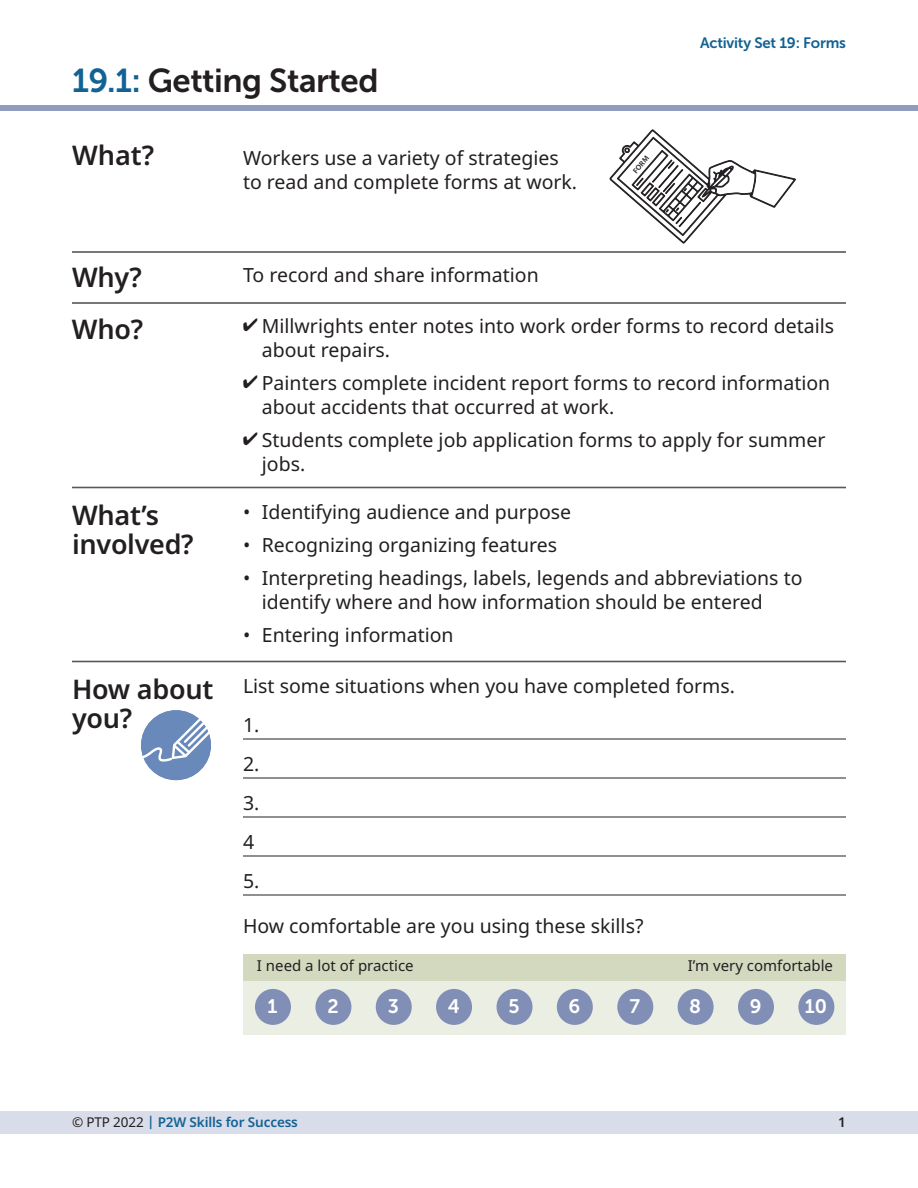
<style>
.page{position:relative;width:918px;height:1188px;background:#fff}
.page>*{position:absolute;margin:0;border:0;box-sizing:border-box;transform-origin:0 0}
.t1{font:33px "Museo Sans 700";letter-spacing:-.015em;color:#231f20}
.t2{font:600 27px/28.5px "Noto Sans";letter-spacing:-.01em;color:#231f20}
.t3{font:19.5px/24px "Noto Sans";color:#231f20}
.t4{font:19.5px "Museo Sans 700";color:#fff}
.t5{font:15px "Noto Sans";color:#231f20}
.t6{font:15px "Museo Sans 700";letter-spacing:-.015em;color:#126294}
.t7{font:600 13.5px "Noto Sans";letter-spacing:-.01em;color:#126294}
.t8{font:600 13.5px "Noto Sans";color:#231f20}
.t9{font:600 7.65px "Myriad Pro";color:#231f20}
.s1{color:#126294}
.s2{font-weight:400;color:#231f20}
</style>
<div class="page">
<div style="left:0;top:1112px;width:918px;height:22px;background:#d9dce9"></div>
<hr style="left:243px;top:739px;width:603px;height:1px;background:#231f20">
<hr style="left:243px;top:778px;width:603px;height:1px;background:#231f20">
<hr style="left:243px;top:817px;width:603px;height:1px;background:#231f20">
<hr style="left:243px;top:856px;width:603px;height:1px;background:#231f20">
<hr style="left:243px;top:895px;width:603px;height:1px;background:#231f20">
<div style="left:0;top:105px;width:918px;height:6px;background:#919dbf"></div>
<hr style="left:72px;top:251px;width:774px;height:2px;background:#797677">
<hr style="left:72px;top:302px;width:774px;height:2px;background:#797677">
<hr style="left:72px;top:487px;width:774px;height:1px;background:#5a5757">
<svg style="left:609px;top:129px;width:187px;height:115px"></svg>
<hr style="left:72px;top:661px;width:774px;height:1px;background:#5a5757">
<div style="left:141px;top:710px;width:70px;height:70px;background:#6989bb;border-radius:50%"></div>
<svg style="left:141px;top:710px;width:70px;height:54px"></svg>
<div style="left:243px;top:954px;width:603px;height:81px;background:#ebeee3"></div>
<div style="left:243px;top:954px;width:603px;height:27px;background:#d2d9bf"></div>
<div style="left:255px;top:989px;width:36px;height:36px;background:#818fb6;border-radius:50%"></div>
<div style="left:315px;top:989px;width:36px;height:36px;background:#818fb6;border-radius:50%"></div>
<div style="left:376px;top:989px;width:36px;height:36px;background:#818fb6;border-radius:50%"></div>
<div style="left:436px;top:989px;width:36px;height:36px;background:#818fb6;border-radius:50%"></div>
<div style="left:497px;top:989px;width:36px;height:36px;background:#818fb6;border-radius:50%"></div>
<div style="left:557px;top:989px;width:36px;height:36px;background:#818fb6;border-radius:50%"></div>
<div style="left:617px;top:989px;width:36px;height:36px;background:#818fb6;border-radius:50%"></div>
<div style="left:678px;top:989px;width:36px;height:36px;background:#818fb6;border-radius:50%"></div>
<div style="left:738px;top:989px;width:36px;height:36px;background:#818fb6;border-radius:50%"></div>
<div style="left:798px;top:989px;width:36px;height:36px;background:#818fb6;border-radius:50%"></div>
<p class="t1" style="left:72px;top:69px;width:308px"><span class="s1">19.1:</span> Getting Started</p>
<p class="t2" style="left:72px;top:144px;width:84px">What?</p>
<p class="t3" style="left:243px;top:148px;width:336px">Workers use a variety of strategies to read and complete forms at work.</p>
<p class="t9" style="left:631px;top:169px;width:21px;rotate:-49deg">FORM</p>
<p class="t6" style="left:700px;top:38px;width:147px">Activity Set 19: Forms</p>
<p class="t2" style="left:72px;top:266px;width:72px">Why?</p>
<p class="t3" style="left:243px;top:265px;width:297px">To record and share information</p>
<p class="t2" style="left:72px;top:318px;width:73px">Who?</p>
<p class="t3" style="left:262px;top:316px;width:574px;text-indent:-19px">✔ Millwrights enter notes into work order forms to record details about repairs.</p>
<p class="t3" style="left:262px;top:373px;width:570px;text-indent:-19px">✔ Painters complete incident report forms to record information about accidents that occurred at work.</p>
<p class="t3" style="left:262px;top:430px;width:565px;text-indent:-19px">✔ Students complete job application forms to apply for summer jobs.</p>
<p class="t2" style="left:72px;top:504px;width:123px">What’s involved?</p>
<p class="t3" style="left:243px;top:502px;width:330px">• Identifying audience and purpose</p>
<p class="t3" style="left:243px;top:535px;width:316px">• Recognizing organizing features</p>
<p class="t3" style="left:262px;top:568px;width:542px;text-indent:-19px">• Interpreting headings, labels, legends and abbreviations to identify where and how information should be entered</p>
<p class="t3" style="left:243px;top:625px;width:212px">• Entering information</p>
<p class="t2" style="left:72px;top:678px;width:143px">How about you?</p>
<p class="t3" style="left:243px;top:676px;width:494px">List some situations when you have completed forms.</p>
<p class="t3" style="left:243px;top:715px;width:18px">1.</p>
<p class="t3" style="left:243px;top:754px;width:18px">2.</p>
<p class="t3" style="left:243px;top:793px;width:18px">3.</p>
<p class="t3" style="left:243px;top:832px;width:13px">4</p>
<p class="t3" style="left:243px;top:871px;width:18px">5.</p>
<p class="t3" style="left:243px;top:916px;width:402px">How comfortable are you using these skills?</p>
<p class="t5" style="left:257px;top:960px;width:158px">I need a lot of practice</p>
<p class="t5" style="left:688px;top:960px;width:147px">I’m very comfortable</p>
<p class="t4" style="left:268px;top:999px;width:11px">1</p>
<p class="t4" style="left:327px;top:999px;width:13px">2</p>
<p class="t4" style="left:388px;top:999px;width:13px">3</p>
<p class="t4" style="left:448px;top:999px;width:14px">4</p>
<p class="t4" style="left:509px;top:999px;width:13px">5</p>
<p class="t4" style="left:569px;top:999px;width:13px">6</p>
<p class="t4" style="left:630px;top:999px;width:12px">7</p>
<p class="t4" style="left:689px;top:999px;width:13px">8</p>
<p class="t4" style="left:750px;top:999px;width:13px">9</p>
<p class="t4" style="left:805px;top:999px;width:24px">10</p>
<p class="t7" style="left:72px;top:1117px;width:227px"><span class="s2">© PTP 2022</span> | P2W Skills for Success</p>
<p class="t8" style="left:838px;top:1117px;width:9px">1</p>
</div>
